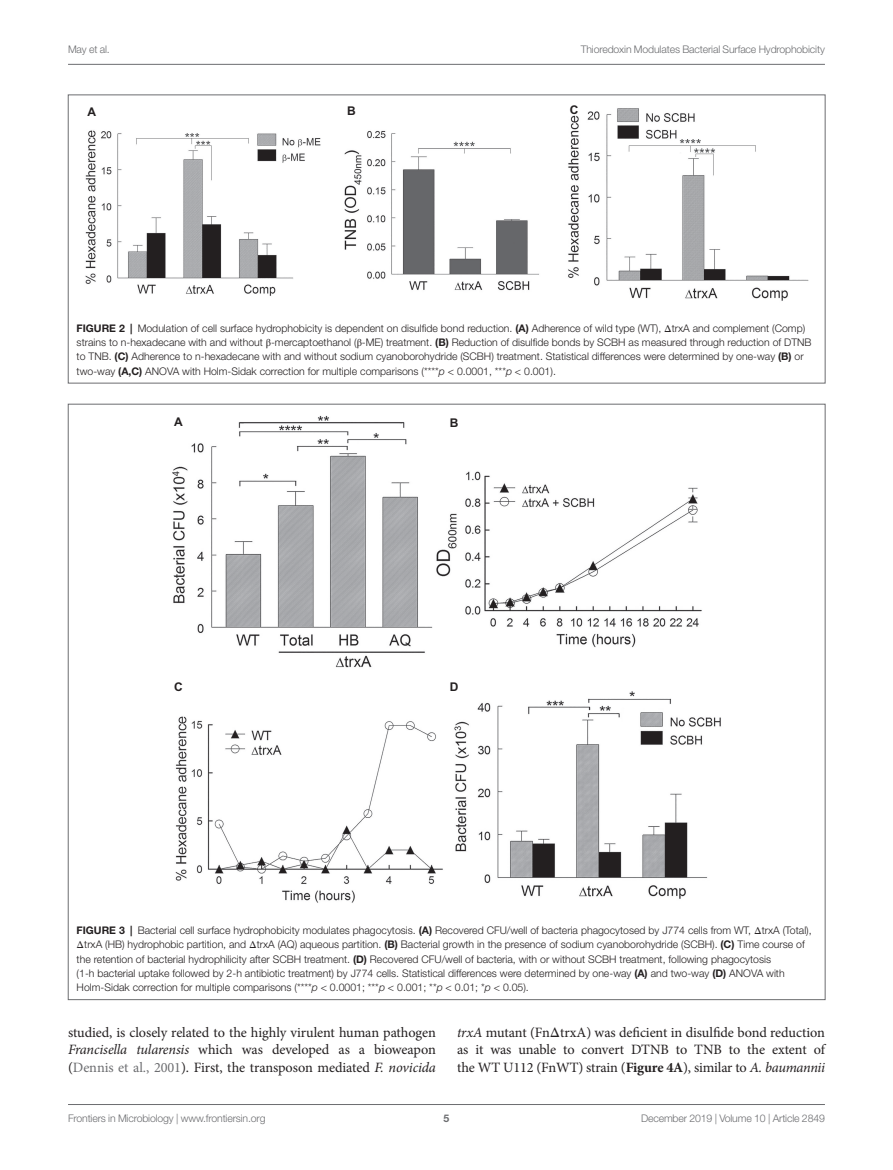
<style>
.page{position:relative;width:893px;height:1170px;background:#fff}
.page>*{position:absolute;margin:0;border:0;box-sizing:border-box;transform-origin:0 0}
.TEXT_FLUSH{font:14.25px/17.2px "Minion Pro";letter-spacing:-.01em;color:#231f20;text-align:justify}
.t1{font:700 12px "Arial";color:#231f20}
.FIG_LEG{font:300 10.5px/14.2px "Helvetica Neue LT Std";color:#231f20}
.t2{font:300 10.5px "Helvetica Neue LT Std";letter-spacing:-.015em;color:#6c6d70}
.t3{font:700 10.5px "Helvetica Neue LT Std";color:#6c6d70}
.s1{font-weight:700}
.s2{font-family:"STIX General";font-weight:400}
.s3{font-style:italic}
.s4{color:#6c6d70}
.s5{font-family:"STIX General"}
</style>
<div class="page">
<hr style="left:68px;top:64px;width:757px;height:1px;background:#6c6d70">
<hr style="left:68px;top:1104px;width:757px;height:1px;background:#6c6d70">
<img style="left:85px;top:108px;width:724px;height:193px">
<img style="left:172px;top:415px;width:549px;height:488px">
<p class="t2" style="left:68px;top:42px;width:43px">May et al.</p>
<p class="t2" style="left:581px;top:42px;width:246px">Thioredoxin Modulates Bacterial Surface Hydrophobicity</p>
<p class="t1" style="left:88px;top:104px;width:10px">A</p>
<p class="t1" style="left:347px;top:102px;width:10px">B</p>
<p class="t1" style="left:570px;top:101px;width:10px">C</p>
<p class="FIG_LEG" style="left:77px;top:321px;width:736px"><span class="s1">FIGURE 2 |</span> Modulation of cell surface hydrophobicity is dependent on disulfide bond reduction. <span class="s1">(A)</span> Adherence of wild type (WT), <span class="s2">Δ</span>trxA and complement (Comp) strains to n-hexadecane with and without <span class="s2">β</span>-mercaptoethanol (<span class="s2">β</span>-ME) treatment. <span class="s1">(B)</span> Reduction of disulfide bonds by SCBH as measured through reduction of DTNB to TNB. <span class="s1">(C)</span> Adherence to n-hexadecane with and without sodium cyanoborohydride (SCBH) treatment. Statistical differences were determined by one-way <span class="s1">(B)</span> or two-way <span class="s1">(A,C)</span> ANOVA with Holm-Sidak correction for multiple comparisons (****<span class="s3">p &lt;</span> 0.0001, ***<span class="s3">p</span> &lt; 0.001).</p>
<p class="t1" style="left:174px;top:413px;width:10px">A</p>
<p class="t1" style="left:450px;top:415px;width:10px">B</p>
<p class="t1" style="left:174px;top:678px;width:10px">C</p>
<p class="t1" style="left:450px;top:678px;width:10px">D</p>
<p class="FIG_LEG" style="left:77px;top:923px;width:737px"><span class="s1">FIGURE 3 |</span> Bacterial cell surface hydrophobicity modulates phagocytosis. <span class="s1">(A)</span> Recovered CFU/well of bacteria phagocytosed by J774 cells from WT, <span class="s2">Δ</span>trxA (Total), <span class="s2">Δ</span>trxA (HB) hydrophobic partition, and <span class="s2">Δ</span>trxA (AQ) aqueous partition. <span class="s1">(B)</span> Bacterial growth in the presence of sodium cyanoborohydride (SCBH). <span class="s1">(C)</span> Time course of the retention of bacterial hydrophilicity after SCBH treatment. <span class="s1">(D)</span> Recovered CFU/well of bacteria, with or without SCBH treatment, following phagocytosis<br>(1-h bacterial uptake followed by 2-h antibiotic treatment) by J774 cells. Statistical differences were determined by one-way <span class="s1">(A)</span> and two-way <span class="s1">(D)</span> ANOVA with Holm-Sidak correction for multiple comparisons (****<span class="s3">p</span> &lt; 0.0001; ***<span class="s3">p</span> &lt; 0.001; **<span class="s3">p</span> &lt; 0.01; *<span class="s3">p</span> &lt; 0.05).</p>
<p class="TEXT_FLUSH" style="left:68px;top:1023px;width:369px">studied, is closely related to the highly virulent human pathogen <span class="s3">Francisella tularensis</span> which was developed as a bioweapon (<span class="s4">Dennis et al., 2001</span>). First, the transposon mediated <span class="s3">F. novicida</span></p>
<p class="TEXT_FLUSH" style="left:457px;top:1023px;width:369px"><span class="s3">trxA</span> mutant (Fn<span class="s5">Δ</span>trxA) was deficient in disulfide bond reduction as it was unable to convert DTNB to TNB to the extent of the WT U112 (FnWT) strain (<span class="s1">Figure 4A</span>), similar to <span class="s3">A. baumannii</span></p>
<p class="t2" style="left:68px;top:1111px;width:199px">Frontiers in Microbiology | www.frontiersin.org</p>
<p class="t3" style="left:444px;top:1111px;width:7px">5</p>
<p class="t2" style="left:641px;top:1111px;width:185px">December 2019 | Volume 10 | Article 2849</p>
</div>
